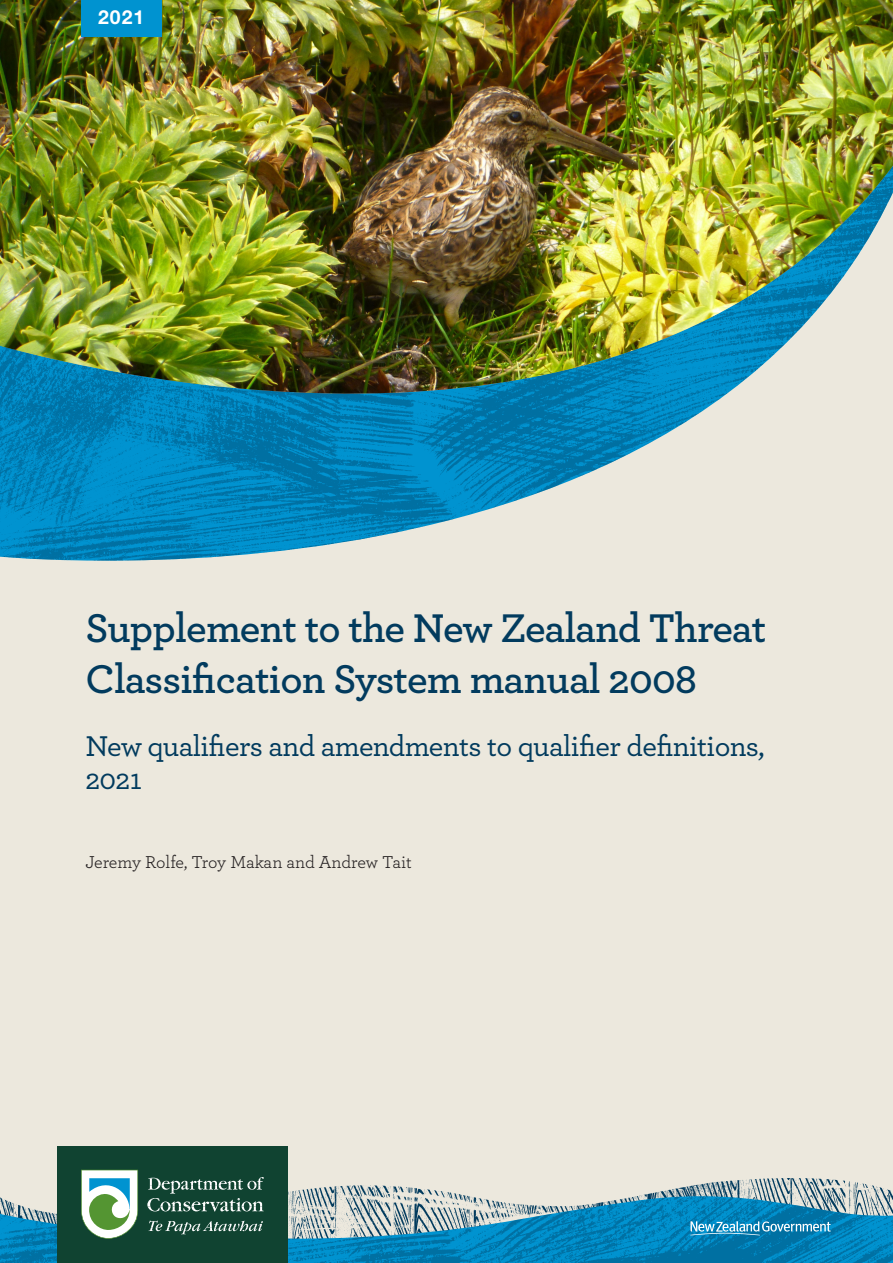
<style>
.page{position:relative;width:893px;height:1263px;background:#ece8dd}
.page>*{position:absolute;margin:0;border:0;box-sizing:border-box;transform-origin:0 0}
.Title_1{font:600 42px/51px "Archer";letter-spacing:-.02em;color:#023b5e}
.Subtitle{font:500 30px/33px "Archer";letter-spacing:-.02em;color:#023b5e}
.Date{font:700 19.35px "Helvetica Neue LT Pro";color:#fff}
.Author{font:18px "Archer";letter-spacing:-.01em;color:#231f20}
</style>
<div class="page">
<img style="left:0;top:552px;width:270px;height:9px">
<img style="left:310px;top:1178px;width:574px;height:11px">
<svg style="left:288px;top:1189px;width:605px;height:6px"></svg>
<img style="left:0;top:1195px;width:893px;height:68px">
<svg style="left:0;top:395px;width:725px;height:157px"></svg>
<img style="left:0;top:0;width:893px;height:395px">
<div style="left:57px;top:1146px;width:231px;height:117px;background:#104331"></div>
<svg style="left:81px;top:1170px;width:57px;height:69px;background:#9fc5b2"></svg>
<svg style="left:149px;top:1220px;width:114px;height:14px"></svg>
<svg style="left:147px;top:1177px;width:117px;height:34px"></svg>
<svg style="left:690px;top:1221px;width:141px;height:14px;background:#479fc5"></svg>
<div style="left:81px;top:0;width:80px;height:37px;background:#0093d0"></div>
<p class="Date" style="left:98px;top:5px;width:47px">2021</p>
<p class="Title_1" style="left:85px;top:600px;width:683px">Supplement to the New Zealand Threat<br>Classification System manual 2008</p>
<p class="Subtitle" style="left:85px;top:728px;width:681px">New qualifiers and amendments to qualifier definitions,<br>2021</p>
<p class="Author" style="left:85px;top:850px;width:328px">Jeremy Rolfe, Troy Makan and Andrew Tait</p>
</div>
